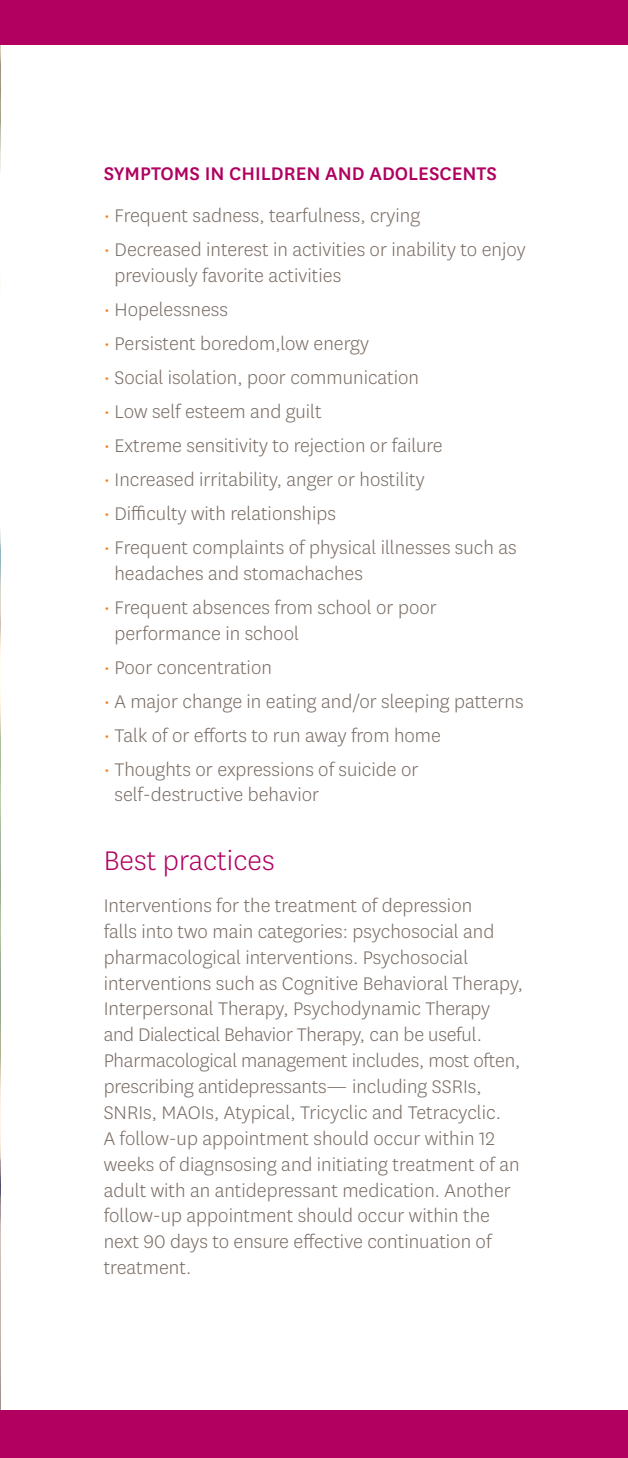
<style>
.page{position:relative;width:628px;height:1458px;background:#fff}
.page>*{position:absolute;margin:0;border:0;box-sizing:border-box;transform-origin:0 0}
.subhead{font:300 31.5px "Centene Sans";color:#b10060}
.body_text{font:300 21.38px/25.9px "Centene Sans";color:#7a6d65}
.body_text-2{font:500 21.38px "Centene Sans";color:#b10060}
.s1{color:#f58220}
</style>
<div class="page">
<img style="left:0;top:28px;width:1px;height:1401px">
<div style="left:0;top:1410px;width:628px;height:48px;background:#b10060"></div>
<div style="left:0;top:0;width:628px;height:44px;background:#b10060"></div>
<p class="body_text-2" style="left:104px;top:159px;width:395px">SYMPTOMS IN CHILDREN AND ADOLESCENTS</p>
<p class="body_text" style="left:104px;top:202px;width:318px"><span class="s1">•</span> Frequent sadness, tearfulness, crying</p>
<p class="body_text" style="left:114px;top:236px;width:413px;text-indent:-11px"><span class="s1">•</span> Decreased interest in activities or inability to enjoy previously favorite activities</p>
<p class="body_text" style="left:104px;top:296px;width:126px"><span class="s1">•</span> Hopelessness</p>
<p class="body_text" style="left:104px;top:330px;width:267px"><span class="s1">•</span> Persistent boredom,low energy</p>
<p class="body_text" style="left:104px;top:364px;width:317px"><span class="s1">•</span> Social isolation, poor communication</p>
<p class="body_text" style="left:104px;top:398px;width:219px"><span class="s1">•</span> Low self esteem and guilt</p>
<p class="body_text" style="left:104px;top:432px;width:340px"><span class="s1">•</span> Extreme sensitivity to rejection or failure</p>
<p class="body_text" style="left:104px;top:466px;width:322px"><span class="s1">•</span> Increased irritability, anger or hostility</p>
<p class="body_text" style="left:104px;top:500px;width:234px"><span class="s1">•</span> Difficulty with relationships</p>
<p class="body_text" style="left:114px;top:534px;width:403px;text-indent:-11px"><span class="s1">•</span> Frequent complaints of physical illnesses such as headaches and stomachaches</p>
<p class="body_text" style="left:114px;top:594px;width:324px;text-indent:-11px"><span class="s1">•</span> Frequent absences from school or poor performance in school</p>
<p class="body_text" style="left:104px;top:654px;width:170px"><span class="s1">•</span> Poor concentration</p>
<p class="body_text" style="left:104px;top:688px;width:421px"><span class="s1">•</span> A major change in eating and/or sleeping patterns</p>
<p class="body_text" style="left:104px;top:722px;width:339px"><span class="s1">•</span> Talk of or efforts to run away from home</p>
<p class="body_text" style="left:114px;top:755px;width:305px;text-indent:-11px"><span class="s1">•</span> Thoughts or expressions of suicide or self-destructive behavior</p>
<p class="subhead" style="left:104px;top:841px;width:172px">Best practices</p>
<p class="body_text" style="left:104px;top:892px;width:421px">Interventions for the treatment of depression<br>falls into two main categories: psychosocial and pharmacological interventions. Psychosocial interventions such as Cognitive Behavioral Therapy, Interpersonal Therapy, Psychodynamic Therapy and Dialectical Behavior Therapy, can be useful.<br>Pharmacological management includes, most often, prescribing antidepressants— including SSRIs, SNRIs, MAOIs, Atypical, Tricyclic and Tetracyclic.<br>A follow-up appointment should occur within 12 weeks of diagnsosing and initiating treatment of an adult with an antidepressant medication. Another follow-up appointment should occur within the next 90 days to ensure effective continuation of treatment.</p>
</div>
